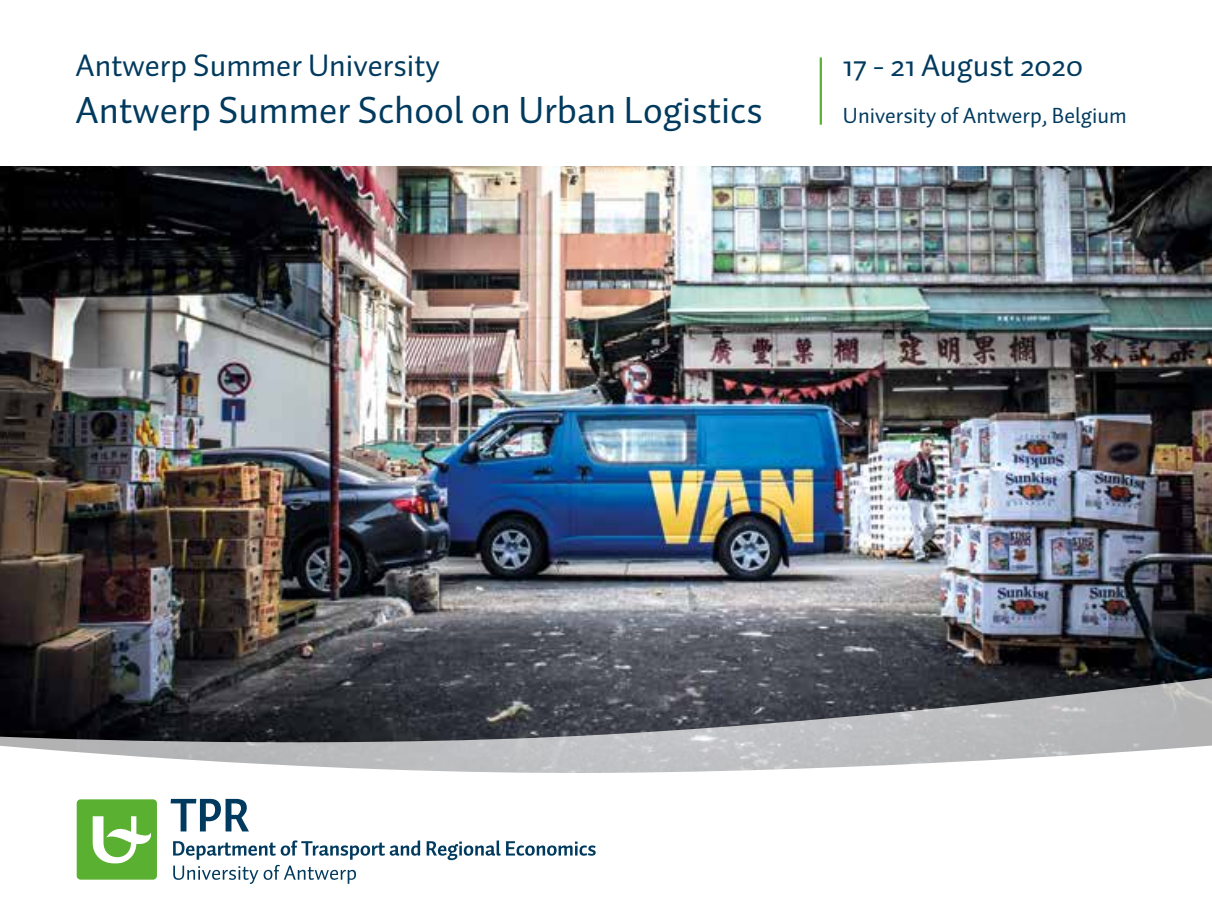
<style>
.page{position:relative;width:1212px;height:919px;background:#fff}
.page>*{position:absolute;margin:0;border:0;box-sizing:border-box;transform-origin:0 0}
.t1{font:38.25px "Auto 1";color:#003a5e}
.t2{font:31.5px "Auto 1";color:#003a5e}
.t3{font:22.28px "Auto 1";color:#003a5e}
</style>
<div class="page">
<img style="left:0;top:166px;width:1212px;height:509px">
<svg style="left:0;top:675px;width:1212px;height:69px;background:#56585d"></svg>
<svg style="left:0;top:744px;width:1212px;height:140px"></svg>
<svg style="left:171px;top:798px;width:78px;height:33px"></svg>
<div style="left:77px;top:799px;width:80px;height:80px;background:#5ab031;border-radius:4px"></div>
<svg style="left:93px;top:816px;width:59px;height:47px"></svg>
<svg style="left:427px;top:840px;width:73px;height:20px"></svg>
<svg style="left:506px;top:841px;width:90px;height:14px"></svg>
<svg style="left:173px;top:840px;width:247px;height:43px"></svg>
<hr style="left:820px;top:57px;width:2px;height:68px;background:#5ab031">
<p class="t2" style="left:76px;top:46px;width:366px">Antwerp Summer University</p>
<p class="t2" style="left:843px;top:46px;width:241px">17 - 21 August 2020</p>
<p class="t1" style="left:76px;top:87px;width:688px">Antwerp Summer School on Urban Logistics</p>
<p class="t3" style="left:843px;top:102px;width:285px">University of Antwerp, Belgium</p>
</div>
